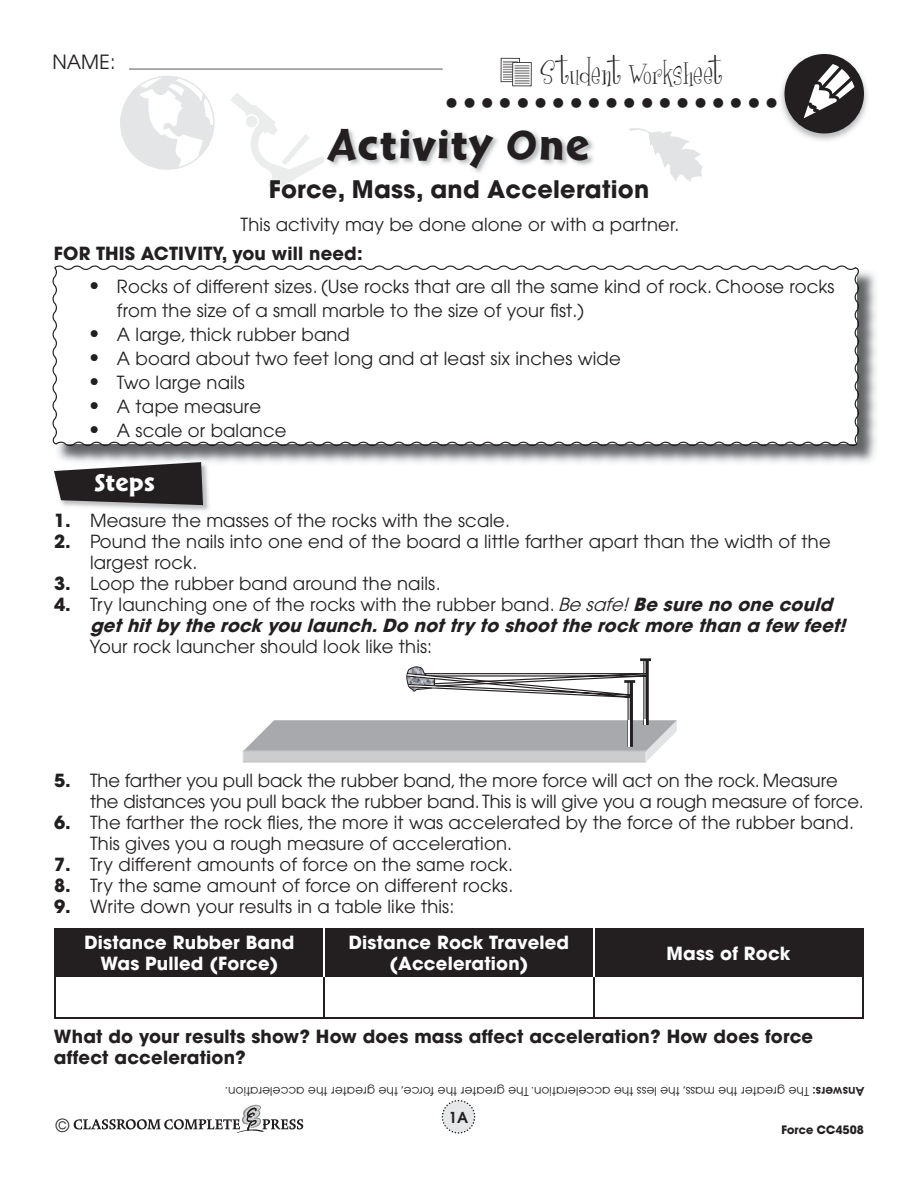
<style>
.page{position:relative;width:918px;height:1188px;background:#fff}
.page>*{position:absolute;margin:0;border:0;box-sizing:border-box;transform-origin:0 0}
.t1{font:46.5px "Cal Sans Heavy KB";letter-spacing:.04em;color:#231f20}
.t2{font:700 42px "Futura";color:#231f20}
.t3{font:31.5px "Girlsare Weird";letter-spacing:.01em;color:#231f20}
.t4{font:26.1px "Cal Sans Heavy KB";letter-spacing:.02em;color:#fff}
.t5{font:700 24px "Avant Garde";letter-spacing:.01em;color:#231f20}
.t6{font:19.5px "Avant Garde";color:#231f20}
.t7{font:18px/21px "Avant Garde";letter-spacing:.01em;color:#231f20}
.t8{font:italic 700 18px/21px "Avant Garde";color:#231f20}
.t9{font:700 18px/21px "Avant Garde";letter-spacing:.01em;color:#231f20}
.t10{font:700 18px/21px "Avant Garde";letter-spacing:.01em;color:#fff;text-align:center}
.t11{font:600 15px "Avant Garde";color:#231f20}
.t12{font:12px "Avant Garde";letter-spacing:.01em;color:#231f20}
.t13{font:700 12px "Avant Garde IT Cby BT";color:#231f20}
.s1{font-weight:700}
.s2{font-style:normal}
.s3{font-weight:400;font-style:normal}
.s4{font-weight:400}
.s5{font-weight:700;color:#fff}
.s6{font-weight:600}
</style>
<div class="page">
<svg style="left:74px;top:1104px;width:229px;height:29px"></svg>
<svg style="left:442px;top:1100px;width:33px;height:34px"></svg>
<hr style="left:129px;top:69px;width:314px;height:1px;background:#231f20">
<img style="left:781px;top:54px;width:87px;height:87px">
<div style="left:784px;top:54px;width:80px;height:80px;background:#231f20;border-radius:50%"></div>
<svg style="left:799px;top:57px;width:62px;height:67px"></svg>
<svg style="left:501px;top:58px;width:31px;height:28px"></svg>
<img style="left:58px;top:271px;width:818px;height:192px">
<svg style="left:53px;top:266px;width:806px;height:180px"></svg>
<img style="left:329px;top:129px;width:265px;height:44px">
<svg style="left:120px;top:76px;width:95px;height:94px"></svg>
<svg style="left:629px;top:128px;width:74px;height:54px"></svg>
<svg style="left:231px;top:93px;width:93px;height:98px"></svg>
<img style="left:63px;top:466px;width:146px;height:45px">
<img style="left:58px;top:461px;width:152px;height:5px">
<svg style="left:54px;top:462px;width:149px;height:43px;background:#474445"></svg>
<div style="left:55px;top:930px;width:807px;height:45px;background:#231f20"></div>
<hr style="left:54px;top:928px;width:270px;height:2px;background:#231f20">
<hr style="left:54px;top:930px;width:1px;height:45px;background:#231f20">
<hr style="left:324px;top:928px;width:270px;height:2px;background:#231f20">
<hr style="left:594px;top:928px;width:270px;height:2px;background:#231f20">
<hr style="left:862px;top:930px;width:2px;height:45px;background:#231f20">
<hr style="left:54px;top:975px;width:270px;height:2px;background:#231f20">
<hr style="left:54px;top:977px;width:1px;height:40px;background:#231f20">
<hr style="left:324px;top:975px;width:270px;height:2px;background:#231f20">
<hr style="left:324px;top:977px;width:1px;height:40px;background:#231f20">
<hr style="left:594px;top:975px;width:270px;height:2px;background:#231f20">
<hr style="left:593px;top:977px;width:1px;height:40px;background:#231f20">
<hr style="left:862px;top:977px;width:2px;height:40px;background:#231f20">
<hr style="left:54px;top:1017px;width:810px;height:2px;background:#231f20">
<hr style="left:323px;top:928px;width:2px;height:49px;background:#fff">
<hr style="left:593px;top:928px;width:2px;height:49px;background:#fff">
<hr style="left:243px;top:761px;width:403px;height:2px;background:#c0c2c4">
<hr style="left:646px;top:660px;width:3px;height:65px;background:#231f20">
<hr style="left:643px;top:660px;width:1px;height:65px;background:#231f20">
<hr style="left:630px;top:681px;width:3px;height:66px;background:#231f20">
<hr style="left:628px;top:681px;width:1px;height:66px;background:#231f20">
<svg style="left:243px;top:720px;width:434px;height:42px;background:#b5b7b9"></svg>
<svg style="left:406px;top:658px;width:245px;height:41px"></svg>
<p class="t6" style="left:52px;top:54px;width:65px">NAME:</p>
<h3 class="t3" style="left:540px;top:54px;width:184px">Student Worksheet</h3>
<h2 class="t2" style="left:445px;top:72px;width:336px">...................</h2>
<h1 class="t1" style="left:328px;top:129px;width:263px">Activity One</h1>
<h3 class="t5" style="left:269px;top:181px;width:382px">Force, Mass, and Acceleration</h3>
<p class="t7" style="left:241px;top:216px;width:440px">This activity may be done alone or with a partner.</p>
<p class="t9" style="left:54px;top:244px;width:310px">FOR THIS ACTIVITY, you will need:</p>
<p class="t7" style="left:117px;top:276px;width:719px;line-height:24px;text-indent:-27px">● Rocks of different sizes. (Use rocks that are all the same kind of rock. Choose rocks from the size of a small marble to the size of your fist.)</p>
<p class="t7" style="left:90px;top:326px;width:261px">● A large, thick rubber band</p>
<p class="t7" style="left:90px;top:350px;width:532px">● A board about two feet long and at least six inches wide</p>
<p class="t7" style="left:90px;top:374px;width:156px">● Two large nails</p>
<p class="t7" style="left:90px;top:398px;width:173px">● A tape measure</p>
<p class="t7" style="left:90px;top:422px;width:198px">● A scale or balance</p>
<h3 class="t4" style="left:94px;top:473px;width:62px">Steps</h3>
<p class="t7" style="left:54px;top:512px;width:458px"><span class="s1">1.</span> Measure the masses of the rocks with the scale.</p>
<p class="t7" style="left:90px;top:533px;width:742px;text-indent:-36px"><span class="s1">2.</span> Pound the nails into one end of the board a little farther apart than the width of the largest rock.</p>
<p class="t7" style="left:54px;top:575px;width:388px"><span class="s1">3.</span> Loop the rubber band around the nails.</p>
<p class="t8" style="left:90px;top:596px;width:761px;text-indent:-36px"><span class="s2">4.</span> <span class="s3">Try launching one of the rocks with the rubber band.</span> <span class="s4">Be safe!</span>Be sure no one could get hit by the rock you launch.Do not try to shoot the rock more than a few feet!</p>
<p class="t7" style="left:90px;top:638px;width:344px">Your rock launcher should look like this:</p>
<p class="t7" style="left:90px;top:772px;width:775px;text-indent:-36px"><span class="s1">5.</span> The farther you pull back the rubber band, the more force will act on the rock. Measure the distances you pull back the rubber band. This is will give you a rough measure of force.</p>
<p class="t7" style="left:90px;top:814px;width:766px;text-indent:-36px"><span class="s1">6.</span> The farther the rock flies, the more it was accelerated by the force of the rubber band.<br>This gives you a rough measure of acceleration.</p>
<p class="t7" style="left:54px;top:856px;width:461px"><span class="s1">7.</span> Try different amounts of force on the same rock.</p>
<p class="t7" style="left:54px;top:877px;width:461px"><span class="s1">8.</span> Try the same amount of force on different rocks.</p>
<p class="t7" style="left:84px;top:890px;width:371px;line-height:36px;text-indent:-30px"><span class="s1">9.</span> Write down your results in a table like this:<br><span class="s5">Distance Rubber Band</span></p>
<p class="t10" style="left:101px;top:955px;width:179px">Was Pulled (Force)</p>
<p class="t10" style="left:349px;top:934px;width:222px">Distance Rock Traveled (Acceleration)</p>
<p class="t10" style="left:667px;top:944px;width:125px">Mass of Rock</p>
<p class="t9" style="left:54px;top:1027px;width:761px">What do your results show? How does mass affect acceleration? How does force affect acceleration?</p>
<p class="t12" style="left:864px;top:1096px;width:641px;rotate:-180deg"><span class="s6">Answers:</span> The greater the mass, the less the acceleration. The greater the force, the greater the acceleration.</p>
<p class="t11" style="left:449px;top:1112px;width:21px">1A</p>
<p class="t7" style="left:56px;top:1116px;width:15px">©</p>
<p class="t13" style="left:781px;top:1125px;width:84px">Force CC4508</p>
</div>
